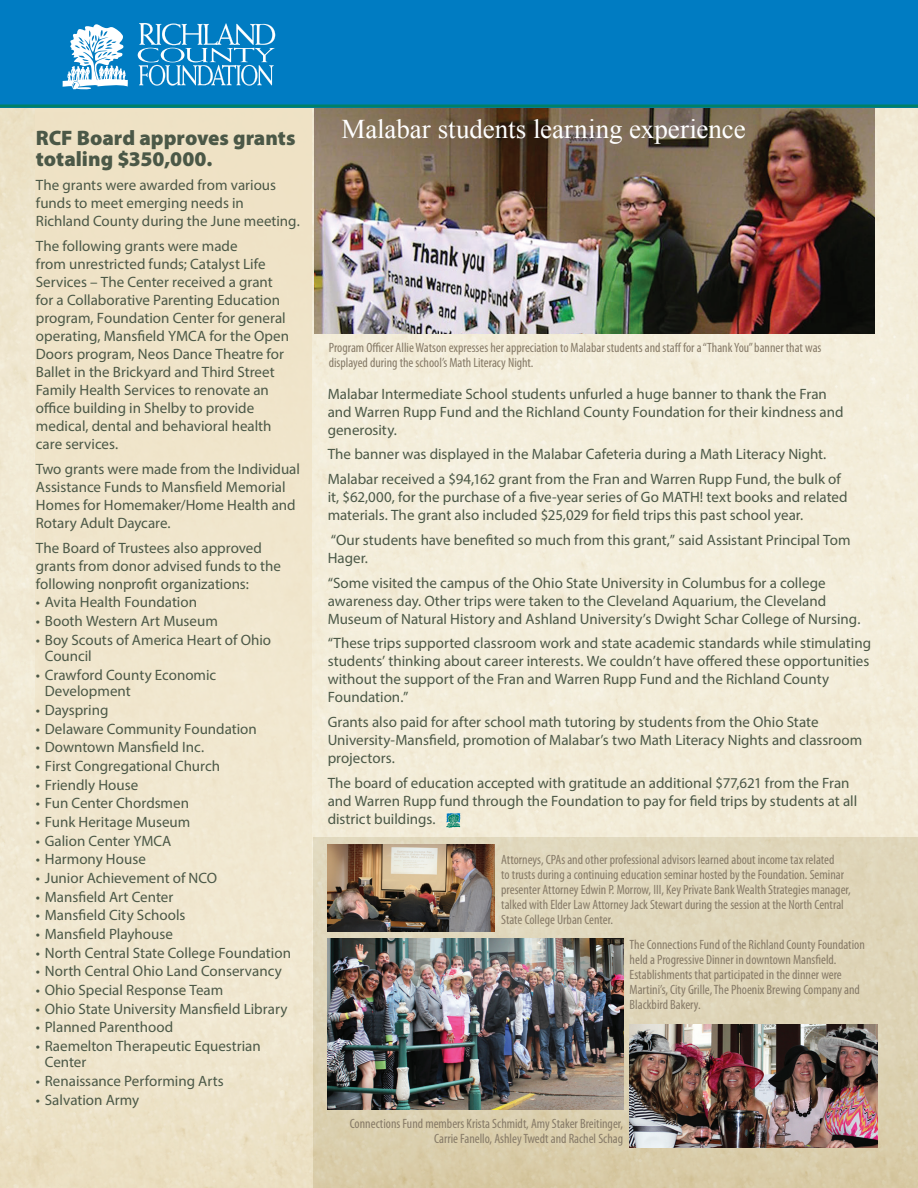
<style>
.page{position:relative;width:918px;height:1188px;background:#fff}
.page>*{position:absolute;margin:0;border:0;box-sizing:border-box;transform-origin:0 0}
.t1{font:27px "Times New Roman";letter-spacing:-.005em;color:#fff}
.t2{font:900 21px/21px "Myriad Pro";color:#4b5847}
.t3{font:15px/18px "Myriad Pro";color:#4b5847}
.t4{font:condensed 13.5px/15px "Myriad Pro";color:#867a67}
</style>
<div class="page">
<img style="left:0;top:108px;width:918px;height:1080px">
<div style="left:36px;top:107px;width:276px;height:1081px;background:#efe2c5"></div>
<div style="left:0;top:0;width:918px;height:108px;background:#007cc2"></div>
<hr style="left:0;top:104px;width:918px;height:3px;background:#008066">
<svg style="left:63px;top:24px;width:65px;height:66px"></svg>
<svg style="left:138px;top:23px;width:137px;height:63px"></svg>
<svg style="left:446px;top:813px;width:14px;height:15px"></svg>
<img style="left:315px;top:108px;width:559px;height:226px">
<img style="left:328px;top:938px;width:295px;height:171px">
<img style="left:630px;top:1025px;width:248px;height:123px">
<img style="left:328px;top:845px;width:167px;height:86px">
<h2 class="t2" style="left:36px;top:126px;width:261px">RCF Board approves grants totaling $350,000.</h2>
<p class="t3" style="left:36px;top:176px;width:265px">The grants were awarded from various funds to meet emerging needs in<br>Richland County during the June meeting.</p>
<p class="t3" style="left:36px;top:237px;width:255px">The following grants were made<br>from unrestricted funds; Catalyst Life Services – The Center received a grant for a Collaborative Parenting Education program, Foundation Center for general operating, Mansfield YMCA for the Open Doors program, Neos Dance Theatre for Ballet in the Brickyard and Third Street Family Health Services to renovate an office building in Shelby to provide medical, dental and behavioral health care services.</p>
<p class="t3" style="left:36px;top:460px;width:266px">Two grants were made from the Individual Assistance Funds to Mansfield Memorial Homes for Homemaker/Home Health and Rotary Adult Daycare.</p>
<p class="t3" style="left:36px;top:538px;width:247px">The Board of Trustees also approved grants from donor advised funds to the following nonprofit organizations:</p>
<p class="t3" style="left:36px;top:593px;width:163px">• Avita Health Foundation</p>
<p class="t3" style="left:36px;top:612px;width:184px">• Booth Western Art Museum</p>
<p class="t3" style="left:45px;top:631px;width:228px;line-height:16.5px;text-indent:-9px">• Boy Scouts of America Heart of Ohio<br>Council</p>
<p class="t3" style="left:45px;top:666px;width:173px;line-height:16.5px;text-indent:-9px">• Crawford County Economic<br>Development</p>
<p class="t3" style="left:36px;top:701px;width:74px">• Dayspring</p>
<p class="t3" style="left:36px;top:719px;width:223px">• Delaware Community Foundation</p>
<p class="t3" style="left:36px;top:738px;width:170px">• Downtown Mansfield Inc.</p>
<p class="t3" style="left:36px;top:757px;width:186px">• First Congregational Church</p>
<p class="t3" style="left:36px;top:775px;width:104px">• Friendly House</p>
<p class="t3" style="left:36px;top:794px;width:155px">• Fun Center Chordsmen</p>
<p class="t3" style="left:36px;top:813px;width:156px">• Funk Heritage Museum</p>
<p class="t3" style="left:36px;top:831px;width:137px">• Galion Center YMCA</p>
<p class="t3" style="left:36px;top:850px;width:111px">• Harmony House</p>
<p class="t3" style="left:36px;top:869px;width:183px">• Junior Achievement of NCO</p>
<p class="t3" style="left:36px;top:887px;width:139px">• Mansfield Art Center</p>
<p class="t3" style="left:36px;top:906px;width:151px">• Mansfield City Schools</p>
<p class="t3" style="left:36px;top:925px;width:139px">• Mansfield Playhouse</p>
<p class="t3" style="left:36px;top:943px;width:257px">• North Central State College Foundation</p>
<p class="t3" style="left:36px;top:962px;width:248px">• North Central Ohio Land Conservancy</p>
<p class="t3" style="left:36px;top:981px;width:189px">• Ohio Special Response Team</p>
<p class="t3" style="left:36px;top:999px;width:253px">• Ohio State University Mansfield Library</p>
<p class="t3" style="left:36px;top:1018px;width:139px">• Planned Parenthood</p>
<p class="t3" style="left:45px;top:1037px;width:217px;line-height:16.5px;text-indent:-9px">• Raemelton Therapeutic Equestrian<br>Center</p>
<p class="t3" style="left:36px;top:1072px;width:189px">• Renaissance Performing Arts</p>
<p class="t3" style="left:36px;top:1090px;width:105px">• Salvation Army</p>
<h1 class="t1" style="left:342px;top:113px;width:406px">Malabar students learning experience</h1>
<p class="t4" style="left:329px;top:340px;width:494px">Program Officer Allie Watson expresses her appreciation to Malabar students and staff for a “Thank You” banner that was displayed during the school’s Math Literacy Night.</p>
<p class="t3" style="left:328px;top:384px;width:517px">Malabar Intermediate School students unfurled a huge banner to thank the Fran and Warren Rupp Fund and the Richland County Foundation for their kindness and generosity.</p>
<p class="t3" style="left:328px;top:442px;width:515px;line-height:24.8px">The banner was displayed in the Malabar Cafeteria during a Math Literacy Night.<br>Malabar received a $94,162 grant from the Fran and Warren Rupp Fund, the bulk of</p>
<p class="t3" style="left:328px;top:488px;width:521px">it, $62,000, for the purchase of a five-year series of Go MATH! text books and related materials. The grant also included $25,029 for field trips this past school year.</p>
<p class="t3" style="left:328px;top:531px;width:524px">“Our students have benefited so much from this grant,” said Assistant Principal Tom<br>Hager.</p>
<p class="t3" style="left:328px;top:573px;width:534px">“Some visited the campus of the Ohio State University in Columbus for a college awareness day. Other trips were taken to the Cleveland Aquarium, the Cleveland<br>Museum of Natural History and Ashland University’s Dwight Schar College of Nursing.</p>
<p class="t3" style="left:328px;top:634px;width:545px">“These trips supported classroom work and state academic standards while stimulating students’ thinking about career interests. We couldn’t have offered these opportunities without the support of the Fran and Warren Rupp Fund and the Richland County Foundation.”</p>
<p class="t3" style="left:328px;top:713px;width:536px">Grants also paid for after school math tutoring by students from the Ohio State<br>University-Mansfield, promotion of Malabar’s two Math Literacy Nights and classroom projectors.</p>
<p class="t3" style="left:328px;top:774px;width:531px">The board of education accepted with gratitude an additional $77,621 from the Fran and Warren Rupp fund through the Foundation to pay for field trips by students at all district buildings.</p>
<p class="t4" style="left:501px;top:852px;width:351px">Attorneys, CPAs and other professional advisors learned about income tax related<br>to trusts during a continuing education seminar hosted by the Foundation. Seminar presenter Attorney Edwin P. Morrow, III, Key Private Bank Wealth Strategies manager, talked with Elder Law Attorney Jack Stewart during the session at the North Central State College Urban Center.</p>
<p class="t4" style="left:630px;top:937px;width:237px">The Connections Fund of the Richland County Foundation held a Progressive Dinner in downtown Mansfield.<br>Establishments that participated in the dinner were Martini’s, City Grille, The Phoenix Brewing Company and Blackbird Bakery.</p>
<p class="t4" style="left:350px;top:1115px;width:275px;text-align:right">Connections Fund members Krista Schmidt, Amy Staker Breitinger,<br>Carrie Fanello, Ashley Twedt and Rachel Schag</p>
</div>
